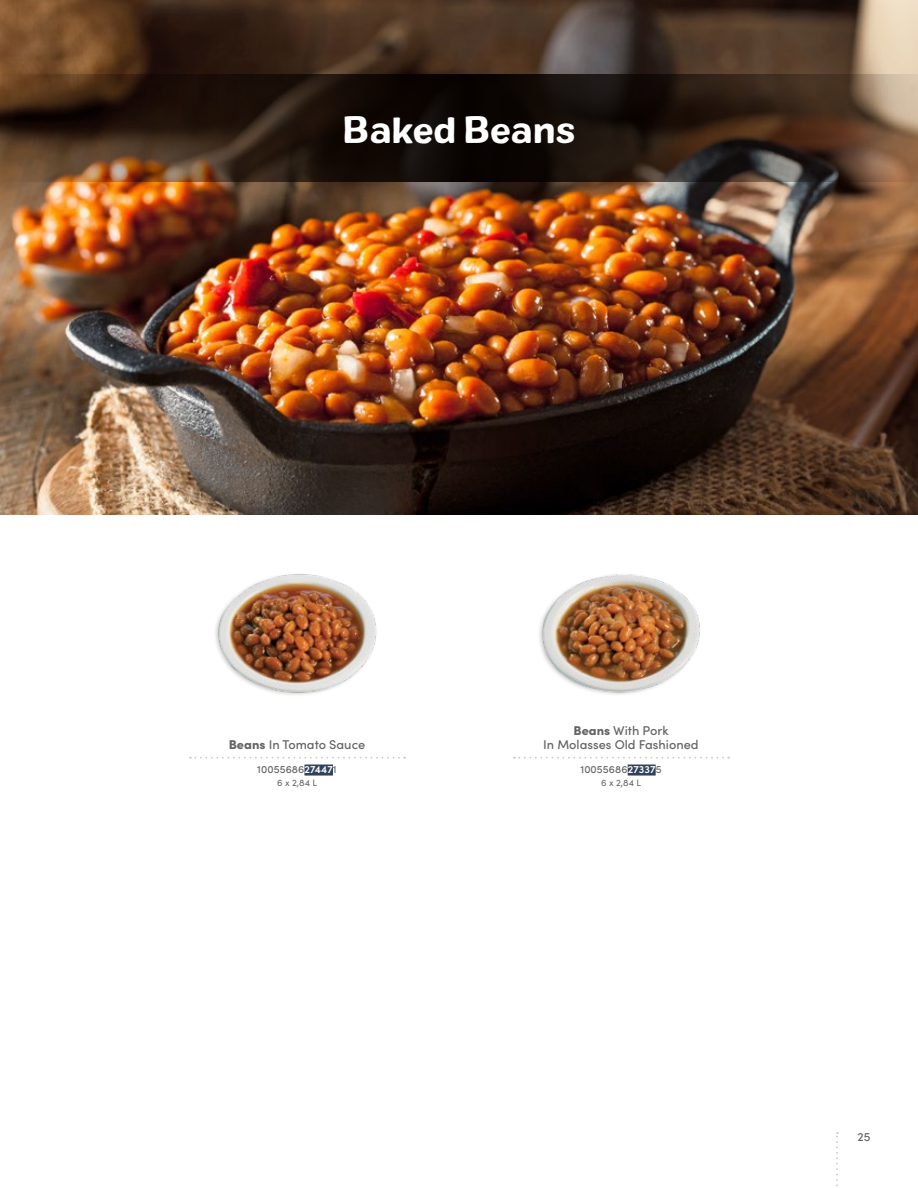
<style>
.page{position:relative;width:918px;height:1188px;background:#fff}
.page>*{position:absolute;margin:0;border:0;box-sizing:border-box;transform-origin:0 0}
.t1{font:36px "Colby St Bld";letter-spacing:-.01em;color:#fff}
.t2{font:500 12.75px/13.5px "Sofia Pro";color:#636466;text-align:center}
.t3{font:500 12px "Sofia Pro";color:#636466}
.t4{font:500 10.5px "Sofia Pro";letter-spacing:.01em;color:#636466}
.t5{font:9.3px "Sofia Pro";color:#636466}
.s1{font-weight:900}
.s2{font-weight:600;color:#fff}
</style>
<div class="page">
<svg style="left:836px;top:1132px;width:2px;height:54px"></svg>
<img style="left:0;top:0;width:918px;height:515px">
<svg style="left:0;top:74px;width:918px;height:108px;background:#322217"></svg>
<svg style="left:190px;top:757px;width:215px;height:2px"></svg>
<div style="left:304px;top:765px;width:29px;height:11px;background:#2f415b"></div>
<svg style="left:514px;top:757px;width:215px;height:2px"></svg>
<div style="left:628px;top:765px;width:28px;height:11px;background:#2f415b"></div>
<img style="left:215px;top:574px;width:162px;height:121px">
<img style="left:539px;top:574px;width:161px;height:121px">
<h1 class="t1" style="left:343px;top:106px;width:234px">Baked Beans</h1>
<p class="t2" style="left:229px;top:737px;width:138px"><span class="s1">Beans</span> In Tomato Sauce</p>
<p class="t4" style="left:257px;top:762px;width:81px">10055686<span class="s2">27447</span>1</p>
<p class="t5" style="left:277px;top:776px;width:41px">6 x 2,84 L</p>
<p class="t2" style="left:543px;top:723px;width:157px"><span class="s1">Beans</span> With Pork<br>In Molasses Old Fashioned</p>
<p class="t4" style="left:580px;top:762px;width:83px">10055686<span class="s2">27337</span>5</p>
<p class="t5" style="left:601px;top:776px;width:41px">6 x 2,84 L</p>
<p class="t3" style="left:858px;top:1128px;width:14px">25</p>
</div>
